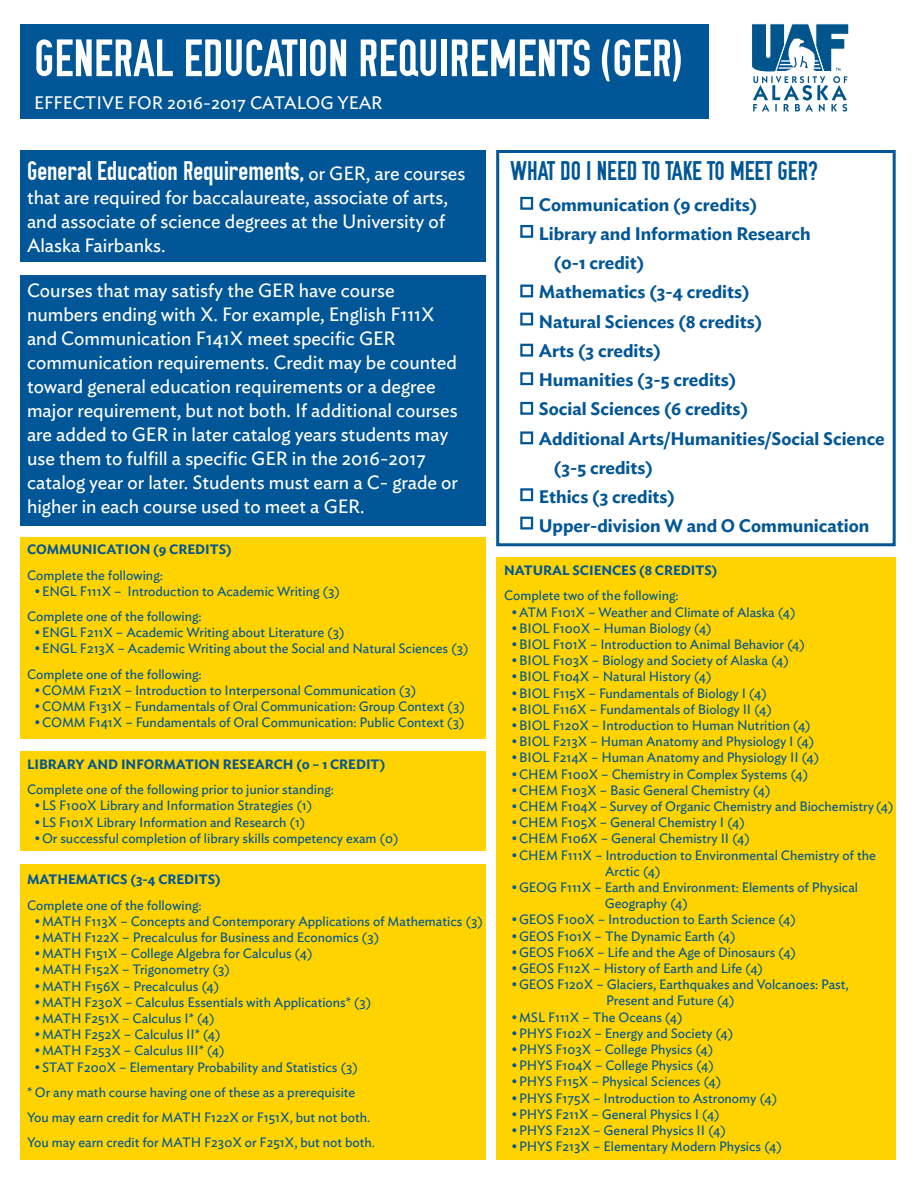
<style>
.page{position:relative;width:918px;height:1188px;background:#fff}
.page>*{position:absolute;margin:0;border:0;box-sizing:border-box;transform-origin:0 0}
.t1{font:52.5px "OSP DIN";color:#fff}
.t2{font:27px "OSP DIN";color:#fff}
.t3{font:27px "OSP DIN";color:#005696}
.t4{font:19.2px/24px "Ideal Sans";color:#fff}
.t5{font:600 18px/29.2px "Ideal Sans";color:#005696}
.t6{font:18px "Ideal Sans";color:#fff}
.Complete_Headline{font:13.5px/16.2px "Ideal Sans";color:#005696}
.Section_Head{font:600 13.5px "Ideal Sans";color:#005696}
.s1{font-family:"Ideal Sans";font-size:19.2px}
</style>
<div class="page">
<div style="left:20px;top:537px;width:466px;height:202px;background:#ffd300"></div>
<div style="left:20px;top:864px;width:466px;height:295px;background:#ffd300"></div>
<div style="left:496px;top:557px;width:400px;height:603px;background:#ffd300"></div>
<div style="left:20px;top:752px;width:466px;height:99px;background:#ffd300"></div>
<div style="left:20px;top:150px;width:466px;height:112px;background:#005696"></div>
<div style="left:496px;top:150px;width:400px;height:396px;border:3px solid #005696"></div>
<div style="left:20px;top:275px;width:466px;height:251px;background:#005696"></div>
<div style="left:20px;top:24px;width:689px;height:95px;background:#005696"></div>
<svg style="left:752px;top:23px;width:97px;height:89px"></svg>
<div style="left:520px;top:197px;width:13px;height:13px;border:2px solid #005696"></div>
<div style="left:520px;top:225px;width:13px;height:13px;border:2px solid #005696"></div>
<div style="left:520px;top:285px;width:13px;height:12px;border:2px solid #005696"></div>
<div style="left:520px;top:313px;width:13px;height:12px;border:2px solid #005696"></div>
<div style="left:520px;top:344px;width:13px;height:13px;border:2px solid #005696"></div>
<div style="left:520px;top:372px;width:13px;height:13px;border:2px solid #005696"></div>
<div style="left:520px;top:402px;width:13px;height:13px;border:2px solid #005696"></div>
<div style="left:520px;top:431px;width:13px;height:13px;border:2px solid #005696"></div>
<div style="left:520px;top:488px;width:13px;height:13px;border:2px solid #005696"></div>
<div style="left:520px;top:517px;width:13px;height:13px;border:2px solid #005696"></div>
<p class="t1" style="left:34px;top:31px;width:651px">GENERAL EDUCATION REQUIREMENTS (GER)</p>
<p class="t6" style="left:34px;top:89px;width:350px">EFFECTIVE FOR 2016-2017 CATALOG YEAR</p>
<p class="t2" style="left:27px;top:157px;width:440px">General Education Requirements, <span class="s1">or GER, are courses</span></p>
<p class="t4" style="left:27px;top:184px;width:422px">that are required for baccalaureate, associate of arts, and associate of science degrees at the University of<br>Alaska Fairbanks.</p>
<p class="t4" style="left:27px;top:277px;width:433px">Courses that may satisfy the GER have course numbers ending with X. For example, English F111X and Communication F141X meet specific GER communication requirements. Credit may be counted toward general education requirements or a degree major requirement, but not both. If additional courses are added to GER in later catalog years students may use them to fulfill a specific GER in the 2016-2017 catalog year or later. Students must earn a C- grade or higher in each course used to meet a GER.</p>
<p class="Section_Head" style="left:27px;top:539px;width:206px">COMMUNICATION (9 CREDITS)</p>
<p class="Complete_Headline" style="left:27px;top:566px;width:137px">Complete the following:</p>
<p class="Complete_Headline" style="left:34px;top:582px;width:307px">•ENGL F111X – Introduction to Academic Writing (3)</p>
<p class="Complete_Headline" style="left:27px;top:607px;width:176px">Complete one of the following:</p>
<p class="Complete_Headline" style="left:34px;top:623px;width:312px">•ENGL F211X – Academic Writing about Literature (3)</p>
<p class="Complete_Headline" style="left:34px;top:640px;width:436px">•ENGL F213X – Academic Writing about the Social and Natural Sciences (3)</p>
<p class="Complete_Headline" style="left:27px;top:665px;width:176px">Complete one of the following:</p>
<p class="Complete_Headline" style="left:34px;top:681px;width:383px">•COMM F121X – Introduction to Interpersonal Communication (3)</p>
<p class="Complete_Headline" style="left:34px;top:697px;width:432px">•COMM F131X – Fundamentals of Oral Communication: Group Context (3)</p>
<p class="Complete_Headline" style="left:34px;top:713px;width:432px">•COMM F141X – Fundamentals of Oral Communication: Public Context (3)</p>
<p class="Section_Head" style="left:27px;top:754px;width:360px">LIBRARY AND INFORMATION RESEARCH (0 – 1 CREDIT)</p>
<p class="Complete_Headline" style="left:27px;top:780px;width:309px">Complete one of the following prior to junior standing:</p>
<p class="Complete_Headline" style="left:34px;top:796px;width:280px">•LS F100X Library and Information Strategies (1)</p>
<p class="Complete_Headline" style="left:34px;top:813px;width:273px">•LS F101X Library Information and Research (1)</p>
<p class="Complete_Headline" style="left:34px;top:829px;width:366px">•Or successful completion of library skills competency exam (0)</p>
<p class="Section_Head" style="left:27px;top:869px;width:195px">MATHEMATICS (3-4 CREDITS)</p>
<p class="Complete_Headline" style="left:27px;top:896px;width:176px">Complete one of the following:</p>
<p class="Complete_Headline" style="left:34px;top:912px;width:450px">•MATH F113X – Concepts and Contemporary Applications of Mathematics (3)</p>
<p class="Complete_Headline" style="left:34px;top:928px;width:346px">•MATH F122X – Precalculus for Business and Economics (3)</p>
<p class="Complete_Headline" style="left:34px;top:944px;width:280px">•MATH F151X – College Algebra for Calculus (4)</p>
<p class="Complete_Headline" style="left:34px;top:961px;width:197px">•MATH F152X – Trigonometry (3)</p>
<p class="Complete_Headline" style="left:34px;top:977px;width:186px">•MATH F156X – Precalculus (4)</p>
<p class="Complete_Headline" style="left:34px;top:993px;width:339px">•MATH F230X – Calculus Essentials with Applications* (3)</p>
<p class="Complete_Headline" style="left:34px;top:1009px;width:182px">•MATH F251X – Calculus I* (4)</p>
<p class="Complete_Headline" style="left:34px;top:1025px;width:188px">•MATH F252X – Calculus II* (4)</p>
<p class="Complete_Headline" style="left:34px;top:1042px;width:192px">•MATH F253X – Calculus III* (4)</p>
<p class="Complete_Headline" style="left:34px;top:1058px;width:325px">•STAT F200X – Elementary Probability and Statistics (3)</p>
<p class="Complete_Headline" style="left:27px;top:1083px;width:330px">* Or any math course having one of these as a prerequisite</p>
<p class="Complete_Headline" style="left:27px;top:1108px;width:345px">You may earn credit for MATH F122X or F151X, but not both.</p>
<p class="Complete_Headline" style="left:27px;top:1133px;width:350px">You may earn credit for MATH F230X or F251X, but not both.</p>
<p class="t3" style="left:510px;top:157px;width:309px">WHAT DO I NEED TO TAKE TO MEET GER?</p>
<p class="t5" style="left:539px;top:188px;width:220px">Communication (9 credits)</p>
<p class="t5" style="left:554px;top:218px;width:258px;text-indent:-15px">Library and Information Research (0-1 credit)</p>
<p class="t5" style="left:539px;top:276px;width:212px">Mathematics (3-4 credits)</p>
<p class="t5" style="left:539px;top:305px;width:225px">Natural Sciences (8 credits)</p>
<p class="t5" style="left:539px;top:335px;width:124px">Arts (3 credits)</p>
<p class="t5" style="left:539px;top:364px;width:199px">Humanities (3-5 credits)</p>
<p class="t5" style="left:539px;top:393px;width:211px">Social Sciences (6 credits)</p>
<p class="t5" style="left:554px;top:422px;width:332px;text-indent:-15px">Additional Arts/Humanities/Social Science (3-5 credits)</p>
<p class="t5" style="left:539px;top:481px;width:138px">Ethics (3 credits)</p>
<p class="t5" style="left:539px;top:510px;width:332px">Upper-division W and O Communication</p>
<p class="Section_Head" style="left:504px;top:560px;width:215px">NATURAL SCIENCES (8 CREDITS)</p>
<p class="Complete_Headline" style="left:504px;top:586px;width:176px">Complete two of the following:</p>
<p class="Complete_Headline" style="left:512px;top:603px;width:286px">•ATM F101X – Weather and Climate of Alaska (4)</p>
<p class="Complete_Headline" style="left:512px;top:619px;width:202px">•BIOL F100X – Human Biology (4)</p>
<p class="Complete_Headline" style="left:512px;top:635px;width:295px">•BIOL F101X – Introduction to Animal Behavior (4)</p>
<p class="Complete_Headline" style="left:512px;top:651px;width:279px">•BIOL F103X – Biology and Society of Alaska (4)</p>
<p class="Complete_Headline" style="left:512px;top:667px;width:202px">•BIOL F104X – Natural History (4)</p>
<p class="Complete_Headline" style="left:512px;top:684px;width:257px">•BIOL F115X – Fundamentals of Biology I (4)</p>
<p class="Complete_Headline" style="left:512px;top:700px;width:262px">•BIOL F116X – Fundamentals of Biology II (4)</p>
<p class="Complete_Headline" style="left:512px;top:716px;width:301px">•BIOL F120X – Introduction to Human Nutrition (4)</p>
<p class="Complete_Headline" style="left:512px;top:732px;width:304px">•BIOL F213X – Human Anatomy and Physiology I (4)</p>
<p class="Complete_Headline" style="left:512px;top:748px;width:310px">•BIOL F214X – Human Anatomy and Physiology II (4)</p>
<p class="Complete_Headline" style="left:512px;top:765px;width:298px">•CHEM F100X – Chemistry in Complex Systems (4)</p>
<p class="Complete_Headline" style="left:512px;top:781px;width:261px">•CHEM F103X – Basic General Chemistry (4)</p>
<p class="Complete_Headline" style="left:512px;top:797px;width:384px">•CHEM F104X – Survey of Organic Chemistry and Biochemistry (4)</p>
<p class="Complete_Headline" style="left:512px;top:813px;width:235px">•CHEM F105X – General Chemistry I (4)</p>
<p class="Complete_Headline" style="left:512px;top:829px;width:240px">•CHEM F106X – General Chemistry II (4)</p>
<p class="Complete_Headline" style="left:605px;top:846px;width:272px;text-indent:-94px">•CHEM F111X – Introduction to Environmental Chemistry of the<br>Arctic (4)</p>
<p class="Complete_Headline" style="left:605px;top:878px;width:255px;text-indent:-93px">•GEOG F111X – Earth and Environment: Elements of Physical<br>Geography (4)</p>
<p class="Complete_Headline" style="left:512px;top:910px;width:286px">•GEOS F100X – Introduction to Earth Science (4)</p>
<p class="Complete_Headline" style="left:512px;top:927px;width:226px">•GEOS F101X – The Dynamic Earth (4)</p>
<p class="Complete_Headline" style="left:512px;top:943px;width:286px">•GEOS F106X – Life and the Age of Dinosaurs (4)</p>
<p class="Complete_Headline" style="left:512px;top:959px;width:253px">•GEOS F112X – History of Earth and Life (4)</p>
<p class="Complete_Headline" style="left:606px;top:975px;width:244px;text-indent:-95px">•GEOS F120X – Glaciers, Earthquakes and Volcanoes: Past,<br>Present and Future (4)</p>
<p class="Complete_Headline" style="left:512px;top:1008px;width:173px">•MSL F111X – The Oceans (4)</p>
<p class="Complete_Headline" style="left:512px;top:1024px;width:223px">•PHYS F102X – Energy and Society (4)</p>
<p class="Complete_Headline" style="left:512px;top:1040px;width:203px">•PHYS F103X – College Physics (4)</p>
<p class="Complete_Headline" style="left:512px;top:1056px;width:204px">•PHYS F104X – College Physics (4)</p>
<p class="Complete_Headline" style="left:512px;top:1072px;width:211px">•PHYS F115X – Physical Sciences (4)</p>
<p class="Complete_Headline" style="left:512px;top:1089px;width:267px">•PHYS F175X – Introduction to Astronomy (4)</p>
<p class="Complete_Headline" style="left:512px;top:1105px;width:210px">•PHYS F211X – General Physics I (4)</p>
<p class="Complete_Headline" style="left:512px;top:1121px;width:216px">•PHYS F212X – General Physics II (4)</p>
<p class="Complete_Headline" style="left:512px;top:1137px;width:272px">•PHYS F213X – Elementary Modern Physics (4)</p>
</div>
